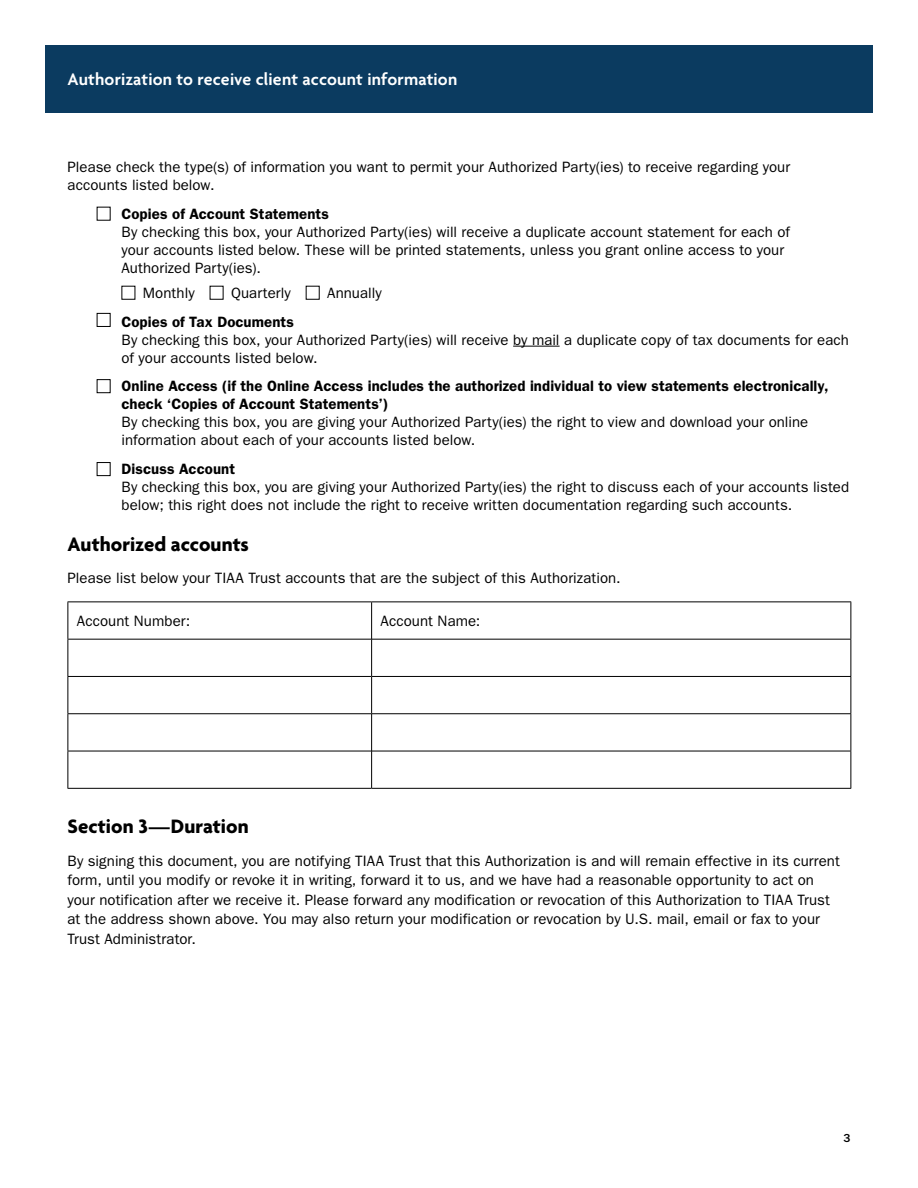
<style>
.page{position:relative;width:918px;height:1188px;background:#fff}
.page>*{position:absolute;margin:0;border:0;box-sizing:border-box;transform-origin:0 0}
.t1{font:700 21px "Agenda";color:#000}
.t2{font:600 18px "Agenda";letter-spacing:.01em;color:#fff}
.t3{font:15px/18px "ITC Franklin Gothic Std";letter-spacing:.005em;color:#000}
.t4{font:600 15px/18px "ITC Franklin Gothic Std";letter-spacing:.005em;color:#000}
.t5{font:500 12px "ITC Franklin Gothic Std";color:#000}
</style>
<div class="page">
<hr style="left:513px;top:346px;width:47px;height:1px;background:#000">
<hr style="left:68px;top:601px;width:304px;height:1px;background:#000">
<hr style="left:372px;top:601px;width:479px;height:1px;background:#000">
<hr style="left:68px;top:639px;width:303px;height:1px;background:#000">
<hr style="left:372px;top:639px;width:479px;height:1px;background:#000">
<hr style="left:68px;top:676px;width:303px;height:1px;background:#000">
<hr style="left:372px;top:676px;width:479px;height:1px;background:#000">
<hr style="left:68px;top:713px;width:303px;height:1px;background:#000">
<hr style="left:372px;top:713px;width:479px;height:1px;background:#000">
<hr style="left:68px;top:751px;width:303px;height:1px;background:#000">
<hr style="left:372px;top:751px;width:479px;height:1px;background:#000">
<hr style="left:68px;top:788px;width:304px;height:1px;background:#000">
<hr style="left:372px;top:788px;width:479px;height:1px;background:#000">
<hr style="left:371px;top:602px;width:1px;height:37px;background:#000">
<hr style="left:371px;top:639px;width:1px;height:37px;background:#000">
<hr style="left:371px;top:676px;width:1px;height:38px;background:#000">
<hr style="left:371px;top:714px;width:1px;height:37px;background:#000">
<hr style="left:371px;top:751px;width:1px;height:37px;background:#000">
<hr style="left:68px;top:602px;width:1px;height:37px;background:#000">
<hr style="left:850px;top:602px;width:1px;height:37px;background:#000">
<hr style="left:68px;top:640px;width:1px;height:36px;background:#000">
<hr style="left:850px;top:640px;width:1px;height:36px;background:#000">
<hr style="left:68px;top:677px;width:1px;height:36px;background:#000">
<hr style="left:850px;top:677px;width:1px;height:36px;background:#000">
<hr style="left:68px;top:714px;width:1px;height:37px;background:#000">
<hr style="left:850px;top:714px;width:1px;height:37px;background:#000">
<hr style="left:68px;top:751px;width:1px;height:37px;background:#000">
<hr style="left:850px;top:751px;width:1px;height:37px;background:#000">
<div style="left:97px;top:313px;width:14px;height:14px;border:1px solid #000"></div>
<div style="left:97px;top:379px;width:14px;height:14px;border:1px solid #000"></div>
<div style="left:97px;top:462px;width:14px;height:14px;border:1px solid #000"></div>
<div style="left:45px;top:45px;width:828px;height:67px;background:#0b3b60"></div>
<p class="t2" style="left:68px;top:70px;width:391px">Authorization to receive client account information</p>
<p class="t3" style="left:68px;top:158px;width:724px">Please check the type(s) of information you want to permit your Authorized Party(ies) to receive regarding your accounts listed below.</p>
<p class="t4" style="left:122px;top:205px;width:209px">Copies of Account Statements</p>
<p class="t3" style="left:122px;top:223px;width:670px">By checking this box, your Authorized Party(ies) will receive a duplicate account statement for each of your accounts listed below. These will be printed statements, unless you grant online access to your<br>Authorized Party(ies).</p>
<p class="t3" style="left:143px;top:284px;width:53px">Monthly</p>
<p class="t3" style="left:231px;top:284px;width:61px">Quarterly</p>
<p class="t3" style="left:327px;top:284px;width:56px">Annually</p>
<p class="t4" style="left:122px;top:313px;width:174px">Copies of Tax Documents</p>
<p class="t3" style="left:122px;top:331px;width:729px">By checking this box, your Authorized Party(ies) will receive by mail a duplicate copy of tax documents for each of your accounts listed below.</p>
<p class="t4" style="left:122px;top:377px;width:709px">Online Access (if the Online Access includes the authorized individual to view statements electronically, check ‘Copies of Account Statements’)</p>
<p class="t3" style="left:122px;top:413px;width:688px">By checking this box, you are giving your Authorized Party(ies) the right to view and download your online information about each of your accounts listed below.</p>
<p class="t4" style="left:122px;top:460px;width:115px">Discuss Account</p>
<p class="t3" style="left:122px;top:478px;width:729px">By checking this box, you are giving your Authorized Party(ies) the right to discuss each of your accounts listed below; this right does not include the right to receive written documentation regarding such accounts.</p>
<h1 class="t1" style="left:68px;top:533px;width:183px">Authorized accounts</h1>
<p class="t3" style="left:68px;top:569px;width:555px">Please list below your TIAA Trust accounts that are the subject of this Authorization.</p>
<p class="t3" style="left:77px;top:612px;width:115px">Account Number:</p>
<p class="t3" style="left:381px;top:612px;width:101px">Account Name:</p>
<h1 class="t1" style="left:68px;top:815px;width:183px">Section 3—Duration</h1>
<p class="t3" style="left:68px;top:851px;width:774px;line-height:19.5px">By signing this document, you are notifying TIAA Trust that this Authorization is and will remain effective in its current form, until you modify or revoke it in writing, forward it to us, and we have had a reasonable opportunity to act on your notification after we receive it. Please forward any modification or revocation of this Authorization to TIAA Trust at the address shown above. You may also return your modification or revocation by U.S. mail, email or fax to your Trust Administrator.</p>
<p class="t5" style="left:843px;top:1131px;width:9px">3</p>
</div>
